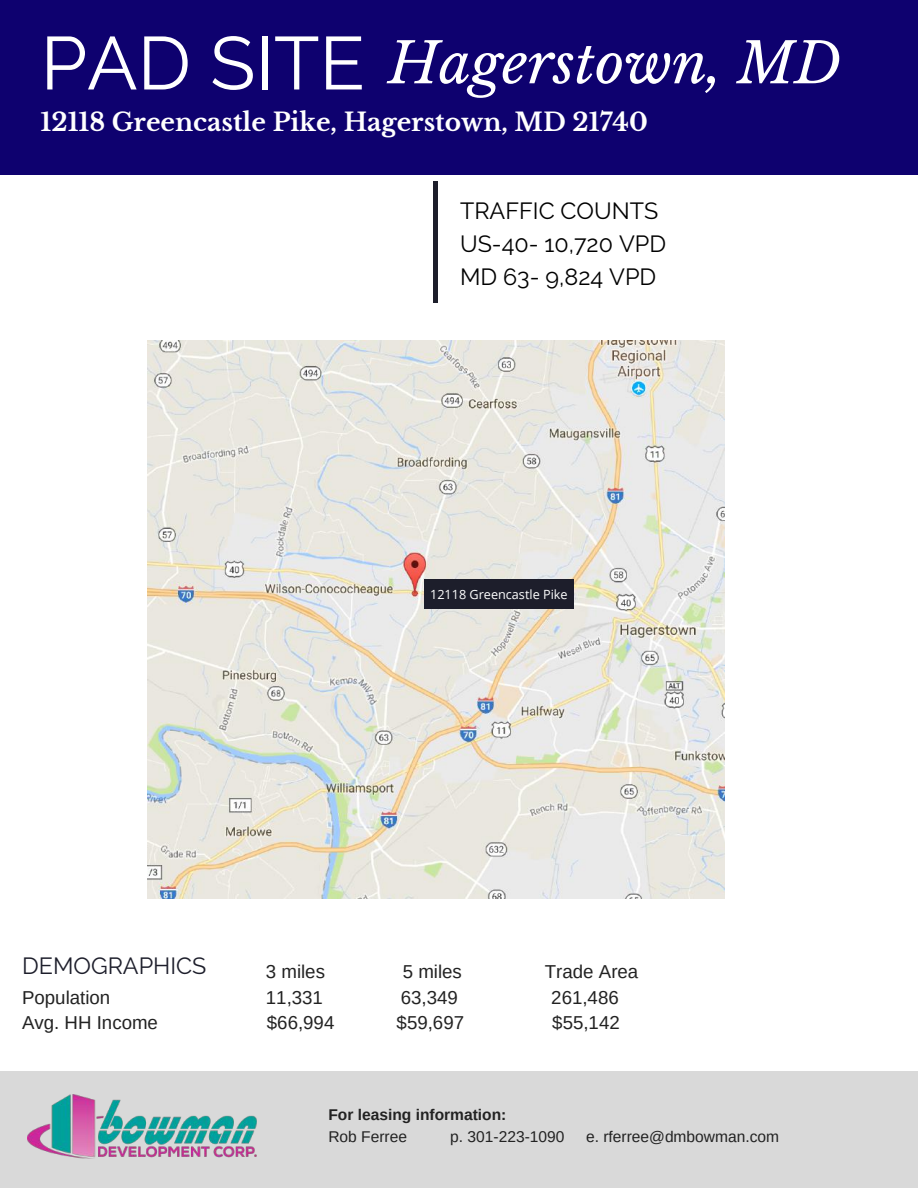
<style>
.page{position:relative;width:918px;height:1188px;background:#fff}
.page>*{position:absolute;margin:0;border:0;box-sizing:border-box;transform-origin:0 0}
.t1{font:italic 55.95px "Libre Baskerville";color:#fff}
.t2{font:700 24.9px "Libre Baskerville";color:#fff}
.t3{font:23.4px/32.7px "Raleway";color:#000}
.t4{font:23.4px "Raleway";color:#1d1e2b}
.t5{font:18.75px "Arimo";color:#222}
.t6{font:15.6px "Arimo";color:#222}
.t7{font:700 15.6px "Arimo";color:#222}
.t8{font:12.6px "Open Sans";color:#fff}
.s1{font-family:"Raleway";font-style:normal;font-size:74.7px}
</style>
<div class="page">
<div style="left:0;top:0;width:918px;height:174px;background:#0e016f"></div>
<hr style="left:434px;top:181px;width:4px;height:122px;background:#1d1e2b">
<div style="left:0;top:1072px;width:918px;height:116px;background:#d9d9d9"></div>
<img style="left:28px;top:1095px;width:228px;height:64px">
<img style="left:148px;top:340px;width:577px;height:558px">
<div style="left:424px;top:579px;width:150px;height:30px;background:#1d1e2b"></div>
<h1 class="t1" style="left:41px;top:29px;width:802px"><span class="s1">PAD SITE</span> Hagerstown, MD</h1>
<h2 class="t2" style="left:41px;top:107px;width:609px">12118 Greencastle Pike, Hagerstown, MD 21740</h2>
<p class="t3" style="left:460px;top:195px;width:207px">TRAFFIC COUNTS<br>US-40- 10,720 VPD<br>MD 63- 9,824 VPD</p>
<p class="t8" style="left:430px;top:585px;width:139px">12118 Greencastle Pike</p>
<p class="t4" style="left:22px;top:952px;width:186px">DEMOGRAPHICS</p>
<p class="t5" style="left:266px;top:961px;width:61px">3 miles</p>
<p class="t5" style="left:403px;top:961px;width:61px">5 miles</p>
<p class="t5" style="left:545px;top:961px;width:95px">Trade Area</p>
<p class="t5" style="left:22px;top:987px;width:90px">Population</p>
<p class="t5" style="left:266px;top:987px;width:59px">11,331</p>
<p class="t5" style="left:401px;top:987px;width:59px">63,349</p>
<p class="t5" style="left:551px;top:987px;width:69px">261,486</p>
<p class="t5" style="left:22px;top:1012px;width:137px">Avg. HH Income</p>
<p class="t5" style="left:267px;top:1012px;width:69px">$66,994</p>
<p class="t5" style="left:397px;top:1012px;width:69px">$59,697</p>
<p class="t5" style="left:552px;top:1012px;width:69px">$55,142</p>
<p class="t7" style="left:328px;top:1106px;width:180px">For leasing information:</p>
<p class="t6" style="left:328px;top:1128px;width:80px">Rob Ferree</p>
<p class="t6" style="left:450px;top:1128px;width:116px">p. 301-223-1090</p>
<p class="t6" style="left:586px;top:1128px;width:195px">e. rferree@dmbowman.com</p>
</div>
